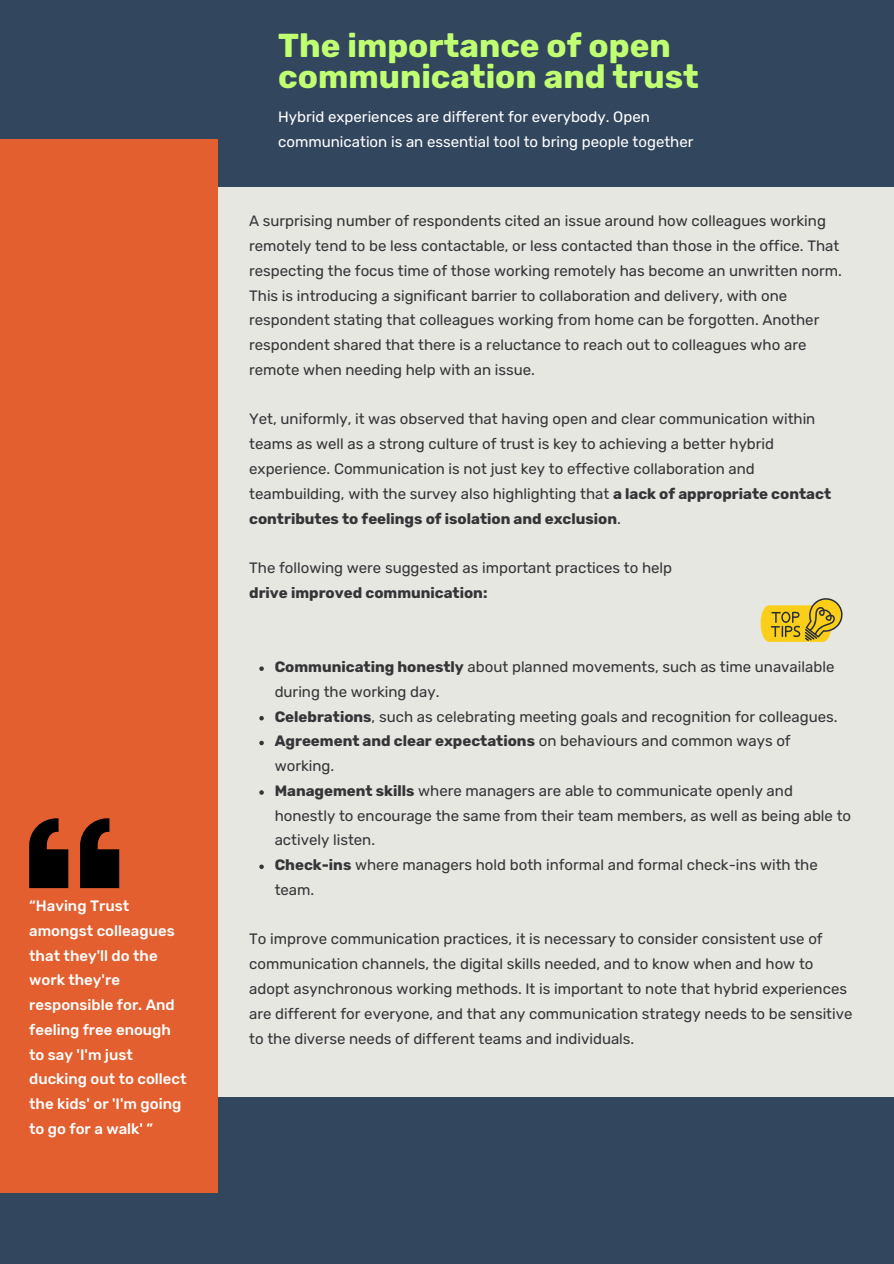
<style>
.page{position:relative;width:894px;height:1264px;background:#fff}
.page>*{position:absolute;margin:0;border:0;box-sizing:border-box;transform-origin:0 0}
.t1{font:700 33px/31.5px "Rubik";color:#c1ff72}
.t2{font:15px/24.8px "Rubik";color:#353537}
.t3{font:500 15px/24.8px "Rubik";color:#fff}
.t4{font:15px/24.8px "Rubik";color:#fff}
.t5{font:700 15px "Rubik";color:#353537}
.s1{font-weight:700}
</style>
<div class="page">
<div style="left:0;top:0;width:893px;height:1263px;background:#32465e"></div>
<div style="left:0;top:187px;width:893px;height:909px;background:#e6e7e1"></div>
<div style="left:0;top:140px;width:218px;height:1052px;background:#e35f2f"></div>
<svg style="left:29px;top:818px;width:90px;height:70px"></svg>
<svg style="left:259px;top:666px;width:5px;height:5px"></svg>
<svg style="left:259px;top:716px;width:5px;height:4px"></svg>
<svg style="left:259px;top:740px;width:5px;height:5px"></svg>
<svg style="left:259px;top:790px;width:5px;height:4px"></svg>
<svg style="left:259px;top:864px;width:5px;height:5px"></svg>
<svg style="left:760px;top:598px;width:83px;height:44px"></svg>
<p class="t3" style="left:29px;top:893px;width:159px">“Having Trust amongst colleagues that they'll do the work they're responsible for. And feeling free enough to say 'I'm just ducking out to collect the kids' or 'I'm going to go for a walk' ”</p>
<p class="t1" style="left:278px;top:30px;width:422px">The importance of open communication and trust</p>
<p class="t4" style="left:278px;top:105px;width:416px">Hybrid experiences are different for everybody. Open communication is an essential tool to bring people together</p>
<h1 class="t2" style="left:249px;top:209px;width:594px">A surprising number of respondents cited an issue around how colleagues working remotely tend to be less contactable, or less contacted than those in the office. That respecting the focus time of those working remotely has become an unwritten norm.<br>This is introducing a significant barrier to collaboration and delivery, with one respondent stating that colleagues working from home can be forgotten. Another respondent shared that there is a reluctance to reach out to colleagues who are remote when needing help with an issue.</h1>
<p class="t2" style="left:249px;top:407px;width:583px">Yet, uniformly, it was observed that having open and clear communication within teams as well as a strong culture of trust is key to achieving a better hybrid experience. Communication is not just key to effective collaboration and teambuilding, with the survey also highlighting that <span class="s1">a lack of appropriate contact contributes to feelings of isolation and exclusion</span>.</p>
<p class="t2" style="left:249px;top:555px;width:424px">The following were suggested as important practices to help</p>
<h2 class="t5" style="left:249px;top:583px;width:240px">drive improved communication:</h2>
<p class="t2" style="left:274px;top:654px;width:561px"><span class="s1">Communicating honestly</span> about planned movements, such as time unavailable during the working day.</p>
<p class="t2" style="left:274px;top:704px;width:564px"><span class="s1">Celebrations</span>, such as celebrating meeting goals and recognition for colleagues.</p>
<p class="t2" style="left:274px;top:728px;width:517px"><span class="s1">Agreement and clear expectations</span> on behaviours and common ways of working.</p>
<p class="t2" style="left:274px;top:778px;width:577px"><span class="s1">Management skills</span> where managers are able to communicate openly and honestly to encourage the same from their team members, as well as being able to actively listen.</p>
<p class="t2" style="left:274px;top:852px;width:544px"><span class="s1">Check-ins</span> where managers hold both informal and formal check-ins with the team.</p>
<p class="t2" style="left:249px;top:926px;width:604px">To improve communication practices, it is necessary to consider consistent use of communication channels, the digital skills needed, and to know when and how to adopt asynchronous working methods. It is important to note that hybrid experiences are different for everyone, and that any communication strategy needs to be sensitive to the diverse needs of different teams and individuals.</p>
</div>
